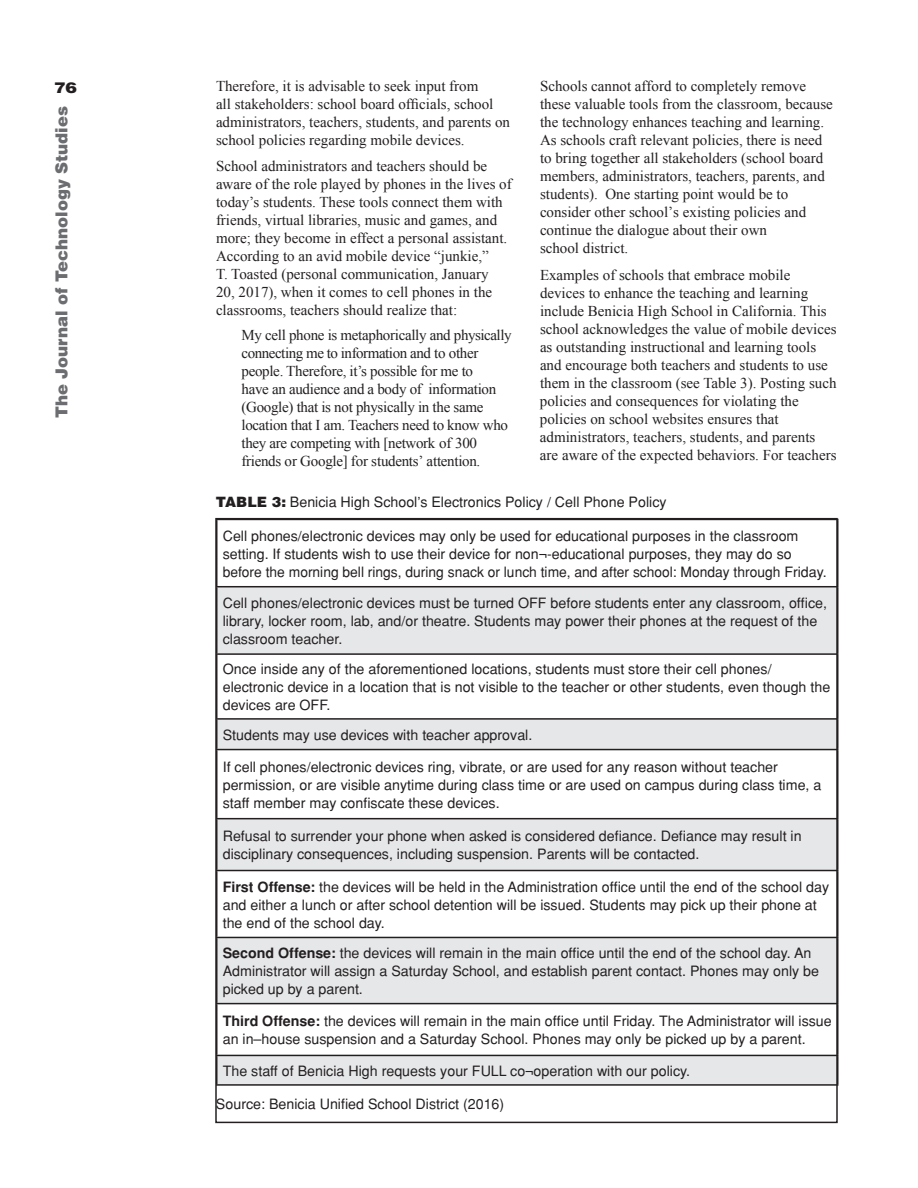
<style>
.page{position:relative;width:918px;height:1188px;background:#fff}
.page>*{position:absolute;margin:0;border:0;box-sizing:border-box;transform-origin:0 0}
.t1{font:900 16.5px "Helvetica";color:#6c6d70}
.t2{font:15px/18px "Times New Roman";color:#231f20}
.t3{font:15px/18px "Times New Roman";letter-spacing:-.02em;color:#231f20}
.t4{font:900 15px "Helvetica";color:#231f20;scale:1.15 1}
.t5{font:14.25px/18px "Helvetica";color:#231f20}
.s1{font-style:inherit}
.s2{font-weight:900}
.s3{font-weight:700}
</style>
<div class="page">
<svg style="left:218px;top:587px;width:617px;height:497px;fill:#e6e7e9"></svg>
<hr style="left:216px;top:586px;width:622px;height:1px;background:#231f20">
<hr style="left:216px;top:653px;width:622px;height:2px;background:#231f20">
<hr style="left:216px;top:718px;width:622px;height:2px;background:#231f20">
<hr style="left:216px;top:749px;width:622px;height:1px;background:#231f20">
<hr style="left:216px;top:818px;width:622px;height:1px;background:#231f20">
<hr style="left:216px;top:870px;width:622px;height:1px;background:#231f20">
<hr style="left:216px;top:937px;width:622px;height:1px;background:#231f20">
<hr style="left:216px;top:1003px;width:622px;height:1px;background:#231f20">
<hr style="left:216px;top:1055px;width:622px;height:1px;background:#231f20">
<hr style="left:216px;top:1084px;width:622px;height:2px;background:#231f20">
<p class="t4" style="left:54px;top:78px;width:22px">76</p>
<p class="t1" style="left:51px;top:418px;width:313px;rotate:-90deg">The Journal of Technology Studies</p>
<p class="t2" style="left:216px;top:77px;width:296px">Therefore, it is advisable to seek input from<br><span class="s1">all stakeholders: school board officials, school </span>administrators, teachers, students, and parents on school policies regarding mobile devices.</p>
<p class="t2" style="left:216px;top:157px;width:297px">School administrators and teachers should be aware of the role played by phones in the lives of today’s students. These tools connect them with friends, virtual libraries, music and games, and more; they become in effect a personal assistant.<br><span class="s1">According to an avid mobile device “junkie,”<br></span>T. Toasted (personal communication, January<br>20, 2017), when it comes to cell phones in the classrooms, teachers should realize that:</p>
<p class="t3" style="left:241px;top:326px;width:272px">My cell phone is metaphorically and physically connecting me to information and to other people. Therefore, it’s possible for me to<br>have an audience and a body of information (Google) that is not physically in the same location that I am. Teachers need to know who they are competing with [network of 300 friends or Google] for students’ attention.</p>
<p class="t2" style="left:540px;top:77px;width:294px">Schools cannot afford to completely remove these valuable tools from the classroom, because the technology enhances teaching and learning.<br>As schools craft relevant policies, there is need to bring together all stakeholders (school board members, administrators, teachers, parents, and students). One starting point would be to consider other school’s existing policies and continue the dialogue about their own<br>school district.</p>
<p class="t2" style="left:540px;top:266px;width:298px">Examples of schools that embrace mobile devices to enhance the teaching and learning include Benicia High School in California. This school acknowledges the value of mobile devices as outstanding instructional and learning tools and encourage both teachers and students to use them in the classroom (see Table 3). Posting such policies and consequences for violating the policies on school websites ensures that administrators, teachers, students, and parents are aware of the expected behaviors. For teachers</p>
<p class="t5" style="left:216px;top:493px;width:452px"><span class="s2">TABLE 3:</span> Benicia High School’s Electronics Policy / Cell Phone Policy</p>
<p class="t5" style="left:223px;top:526px;width:606px">Cell phones/electronic devices may only be used for educational purposes in the classroom setting. If students wish to use their device for non¬-educational purposes, they may do so before the morning bell rings, during snack or lunch time, and after school: Monday through Friday.</p>
<p class="t5" style="left:223px;top:594px;width:606px">Cell phones/electronic devices must be turned OFF before students enter any classroom, office, library, locker room, lab, and/or theatre. Students may power their phones at the request of the classroom teacher.</p>
<p class="t5" style="left:223px;top:660px;width:609px">Once inside any of the aforementioned locations, students must store their cell phones/ electronic device in a location that is not visible to the teacher or other students, even though the devices are OFF.</p>
<p class="t5" style="left:223px;top:726px;width:311px">Students may use devices with teacher approval.</p>
<p class="t5" style="left:223px;top:758px;width:600px">If cell phones/electronic devices ring, vibrate, or are used for any reason without teacher permission, or are visible anytime during class time or are used on campus during class time, a staff member may confiscate these devices.</p>
<p class="t5" style="left:223px;top:827px;width:580px">Refusal to surrender your phone when asked is considered defiance. Defiance may result in disciplinary consequences, including suspension. Parents will be contacted.</p>
<p class="t5" style="left:223px;top:877px;width:608px"><span class="s3">First Offense:</span> the devices will be held in the Administration office until the end of the school day and either a lunch or after school detention will be issued. Students may pick up their phone at the end of the school day.</p>
<p class="t5" style="left:223px;top:944px;width:598px"><span class="s3">Second Offense:</span> the devices will remain in the main office until the end of the school day. An<br>Administrator will assign a Saturday School, and establish parent contact. Phones may only be picked up by a parent.</p>
<p class="t5" style="left:223px;top:1012px;width:611px"><span class="s3">Third Offense:</span> the devices will remain in the main office until Friday. The Administrator will issue an in–house suspension and a Saturday School. Phones may only be picked up by a parent.</p>
<p class="t5" style="left:223px;top:1062px;width:469px">The staff of Benicia High requests your FULL co¬operation with our policy.</p>
<p class="t5" style="left:216px;top:1095px;width:290px">Source: Benicia Unified School District (2016)</p>
</div>
